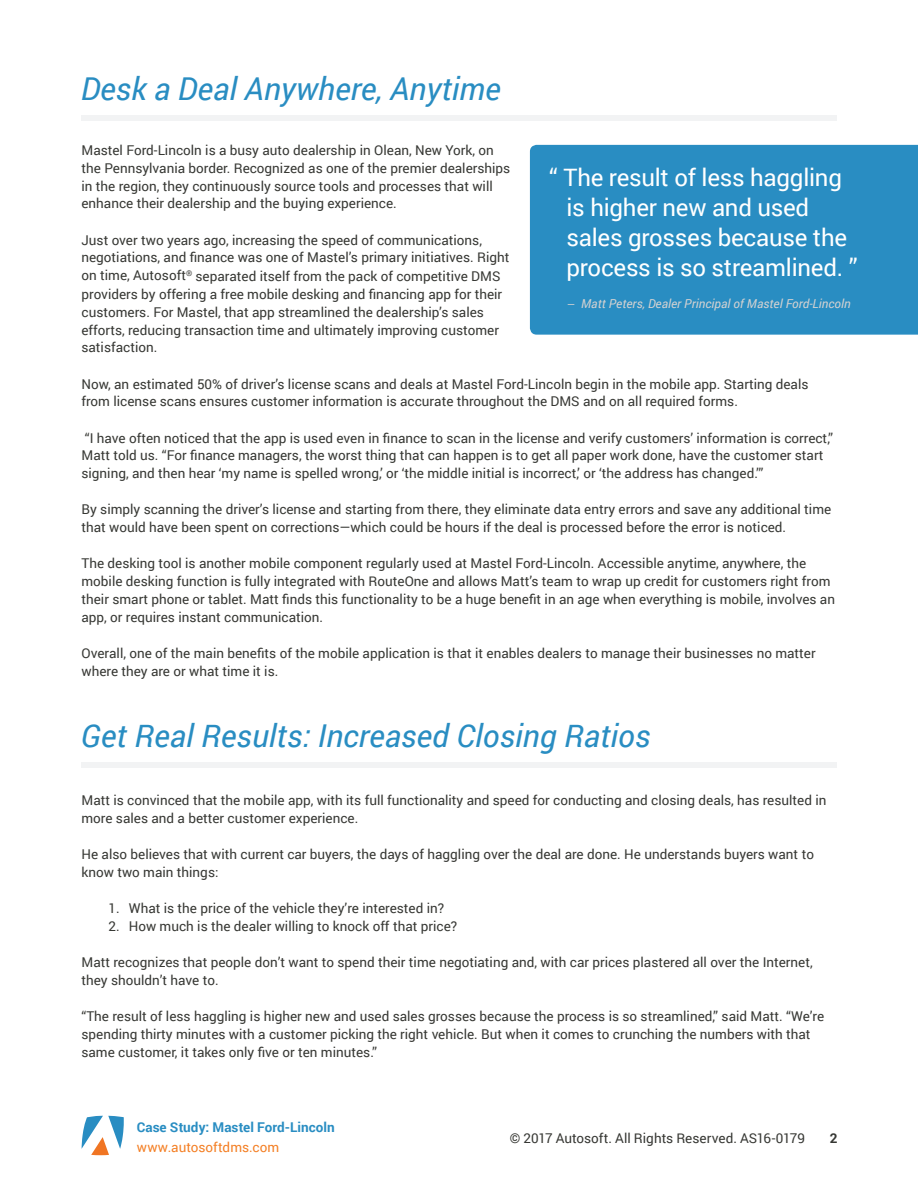
<style>
.page{position:relative;width:918px;height:1188px;background:#fff}
.page>*{position:absolute;margin:0;border:0;box-sizing:border-box;transform-origin:0 0}
.t1{font:italic 31.5px "Roboto";color:#298dc2}
.t2{font:24px/30px "Roboto";letter-spacing:-.01em;color:#fff}
.t3{font:13.5px/18px "Roboto";color:#373834}
.t4{font:700 13.5px "Roboto";color:#298dc2}
.t5{font:13.5px "Roboto";color:#f48026}
.t6{font:700 13.5px "Roboto";color:#373834}
.t7{font:italic 12.3px "Roboto";color:#d2d1d1}
.s1{font-family:"Fedra Sans Alt Std";font-style:normal}
</style>
<div class="page">
<div style="left:82px;top:115px;width:755px;height:6px;background:#f2f3f4"></div>
<div style="left:82px;top:762px;width:755px;height:6px;background:#f2f3f4"></div>
<div style="left:530px;top:145px;width:388px;height:190px;background:#298dc2"></div>
<svg style="left:82px;top:1116px;width:42px;height:39px"></svg>
<h1 class="t1" style="left:81px;top:66px;width:422px">Desk a Deal Anywhere, Anytime</h1>
<p class="t3" style="left:82px;top:140px;width:430px">Mastel Ford-Lincoln is a busy auto dealership in Olean, New York, on the Pennsylvania border. Recognized as one of the premier dealerships in the region, they continuously source tools and processes that will enhance their dealership and the buying experience.</p>
<p class="t3" style="left:82px;top:230px;width:430px">Just over two years ago, increasing the speed of communications, negotiations, and finance was one of Mastel’s primary initiatives. Right on time, Autosoft<sup>®</sup> separated itself from the pack of competitive DMS providers by offering a free mobile desking and financing app for their customers. For Mastel, that app streamlined the dealership’s sales efforts, reducing transaction time and ultimately improving customer satisfaction.</p>
<p class="t3" style="left:82px;top:374px;width:729px">Now, an estimated 50% of driver’s license scans and deals at Mastel Ford-Lincoln begin in the mobile app. Starting deals from license scans ensures customer information is accurate throughout the DMS and on all required forms.</p>
<p class="t3" style="left:82px;top:428px;width:753px">“I have often noticed that the app is used even in finance to scan in the license and verify customers’ information is correct,”<br>Matt told us. “For finance managers, the worst thing that can happen is to get all paper work done, have the customer start signing, and then hear ‘my name is spelled wrong,’ or ‘the middle initial is incorrect,’ or ‘the address has changed.’”</p>
<p class="t3" style="left:82px;top:500px;width:751px">By simply scanning the driver’s license and starting from there, they eliminate data entry errors and save any additional time that would have been spent on corrections—which could be hours if the deal is processed before the error is noticed.</p>
<p class="t3" style="left:82px;top:554px;width:755px">The desking tool is another mobile component regularly used at Mastel Ford-Lincoln. Accessible anytime, anywhere, the mobile desking function is fully integrated with RouteOne and allows Matt’s team to wrap up credit for customers right from their smart phone or tablet. Matt finds this functionality to be a huge benefit in an age when everything is mobile, involves an app, or requires instant communication.</p>
<p class="t3" style="left:82px;top:644px;width:736px">Overall, one of the main benefits of the mobile application is that it enables dealers to manage their businesses no matter where they are or what time it is.</p>
<h2 class="t2" style="left:567px;top:162px;width:292px;text-indent:-17px">“ The result of less haggling is higher new and used sales grosses because the process is so streamlined. ”</h2>
<p class="t7" style="left:568px;top:295px;width:285px"><span class="s1">–</span> Matt Peters, Dealer Principal of Mastel Ford-Lincoln</p>
<h1 class="t1" style="left:81px;top:713px;width:571px">Get Real Results: Increased Closing Ratios</h1>
<p class="t3" style="left:82px;top:791px;width:746px">Matt is convinced that the mobile app, with its full functionality and speed for conducting and closing deals, has resulted in more sales and a better customer experience.</p>
<p class="t3" style="left:82px;top:845px;width:734px">He also believes that with current car buyers, the days of haggling over the deal are done. He understands buyers want to know two main things:</p>
<p class="t3" style="left:109px;top:899px;width:337px">1. What is the price of the vehicle they’re interested in?</p>
<p class="t3" style="left:109px;top:917px;width:350px">2. How much is the dealer willing to knock off that price?</p>
<p class="t3" style="left:82px;top:953px;width:733px">Matt recognizes that people don’t want to spend their time negotiating and, with car prices plastered all over the Internet, they shouldn’t have to.</p>
<p class="t3" style="left:82px;top:1007px;width:744px">“The result of less haggling is higher new and used sales grosses because the process is so streamlined,” said Matt. “We’re spending thirty minutes with a customer picking the right vehicle. But when it comes to crunching the numbers with that same customer, it takes only five or ten minutes.”</p>
<p class="t4" style="left:137px;top:1118px;width:199px">Case Study: Mastel Ford-Lincoln</p>
<p class="t5" style="left:137px;top:1138px;width:144px">www.autosoftdms.com</p>
<p class="t3" style="left:510px;top:1128px;width:297px">© 2017 Autosoft. All Rights Reserved. AS16-0179</p>
<p class="t6" style="left:830px;top:1128px;width:9px">2</p>
</div>
